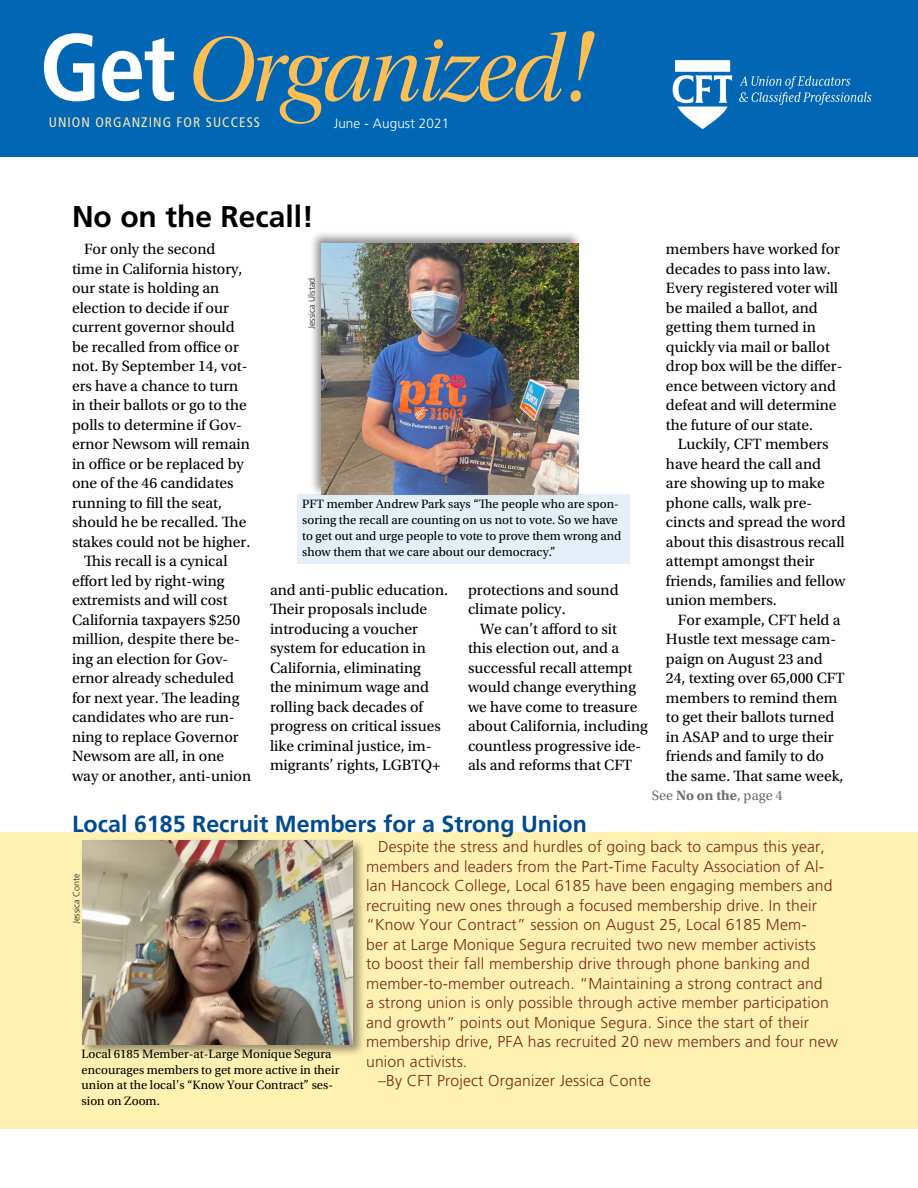
<style>
.page{position:relative;width:918px;height:1188px;background:#fff}
.page>*{position:absolute;margin:0;border:0;box-sizing:border-box;transform-origin:0 0}
.t1{font:94.95px "Utopia Std Disp It";letter-spacing:-.03em;color:#fdbe56}
.EE_headline_SMALL{font:700 30px "Frutiger LT Std";color:#000}
.EE_byline_ID{font:700 23.25px "Frutiger LT Std";color:#004a8d}
.EE_byline_ID-2{font:300 15.75px/19.5px "Frutiger LT Std";letter-spacing:.01em;color:#7d2918}
.EE_text_MOST{font:15.6px/19.5px "Utopia Std";color:#000}
.EE_byline_ID-3{font:14.25px "Utopia Std";color:#6c6d70}
.t2{font:condensed 13.8px "Frutiger LT Std";letter-spacing:.075em;color:#fee8b1}
.EE_byline_ID-4{font:300 13.5px "Frutiger LT Std";letter-spacing:.01em;color:#fff}
.EE_byline_ID-5{font:12.75px/15.8px "Utopia Std";color:#000}
.EE_caption{font:300 9px "Frutiger LT Std";color:#231f20}
.s1{font-family:"Frutiger LT Std";font-weight:700;font-stretch:condensed;color:#fff}
.s2{font-size:104.4px}
.s3{font-weight:700}
</style>
<div class="page">
<div style="left:0;top:0;width:918px;height:157px;background:#0166b3"></div>
<img style="left:672px;top:60px;width:200px;height:70px">
<div style="left:0;top:832px;width:918px;height:297px;background:#fff1b1"></div>
<div style="left:297px;top:494px;width:333px;height:69px;background:#e5eff9"></div>
<div style="left:79px;top:837px;width:287px;height:220px;background:#231f20;opacity:.5"></div>
<img style="left:82px;top:841px;width:270px;height:203px">
<div style="left:309px;top:230px;width:273px;height:268px;background:#231f20;opacity:.5"></div>
<img style="left:322px;top:243px;width:256px;height:251px">
<h1 class="t1" style="left:40px;top:20px;width:553px"><span class="s1">Get</span>Organized<span class="s2">!</span></h1>
<p class="t2" style="left:49px;top:114px;width:213px">UNION ORGANZING FOR SUCCESS</p>
<p class="EE_byline_ID-4" style="left:334px;top:115px;width:117px">June - August 2021</p>
<p class="EE_headline_SMALL" style="left:72px;top:198px;width:243px">No on the Recall!</p>
<p class="EE_text_MOST" style="left:72px;top:240px;width:180px;text-indent:12px">For only the second<br>time in California history, our state is holding an election to decide if our current governor should be recalled from office or not. By September 14, vot&shy;ers have a chance to turn in their ballots or go to the polls to determine if Gov&shy;ernor Newsom will remain in office or be replaced by one of the 46 candidates running to fill the seat, should he be recalled. The stakes could not be higher.</p>
<p class="EE_text_MOST" style="left:72px;top:552px;width:181px;text-indent:12px">This recall is a cynical effort led by right-wing extremists and will cost<br>California taxpayers $250 million, despite there be&shy;ing an election for Gov&shy;ernor already scheduled for next year. The leading candidates who are run&shy;ning to replace Governor<br>Newsom are all, in one way or another, anti-union</p>
<p class="EE_caption" style="left:307px;top:329px;width:53px;rotate:-90deg">Jessica Ulstad</p>
<p class="EE_byline_ID-5" style="left:302px;top:497px;width:321px">PFT member Andrew Park says “The people who are spon&shy;soring the recall are counting on us not to vote. So we have to get out and urge people to vote to prove them wrong and show them that we care about our democracy.”</p>
<p class="EE_text_MOST" style="left:270px;top:580px;width:180px">and anti-public education.<br>Their proposals include introducing a voucher system for education in<br>California, eliminating<br>the minimum wage and rolling back decades of progress on critical issues like criminal justice, im&shy;migrants’ rights, LGBTQ+</p>
<p class="EE_text_MOST" style="left:468px;top:580px;width:152px">protections and sound climate policy.</p>
<p class="EE_text_MOST" style="left:468px;top:619px;width:181px;text-indent:12px">We can’t afford to sit<br>this election out, and a successful recall attempt would change everything we have come to treasure about California, including countless progressive ide&shy;als and reforms that CFT</p>
<p class="EE_text_MOST" style="left:666px;top:240px;width:178px">members have worked for decades to pass into law.<br>Every registered voter will be mailed a ballot, and getting them turned in quickly via mail or ballot drop box will be the differ&shy;ence between victory and defeat and will determine the future of our state.</p>
<p class="EE_text_MOST" style="left:666px;top:435px;width:181px;text-indent:12px">Luckily, CFT members have heard the call and are showing up to make phone calls, walk pre&shy;cincts and spread the word about this disastrous recall attempt amongst their friends, families and fellow union members.</p>
<p class="EE_text_MOST" style="left:666px;top:610px;width:180px;text-indent:12px">For example, CFT held a<br>Hustle text message cam&shy;paign on August 23 and<br>24, texting over 65,000 CFT members to remind them to get their ballots turned in ASAP and to urge their friends and family to do the same. That same week,</p>
<p class="EE_byline_ID" style="left:72px;top:810px;width:517px">Local 6185 Recruit Members for a Strong Union</p>
<p class="EE_byline_ID-3" style="left:652px;top:788px;width:132px">See <span class="s3">No on the</span>, page 4</p>
<p class="EE_caption" style="left:71px;top:924px;width:53px;rotate:-90deg">Jessica Conte</p>
<p class="EE_byline_ID-5" style="left:82px;top:1046px;width:259px">Local 6185 Member-at-Large Monique Segura encourages members to get more active in their union at the local’s “Know Your Contract” ses&shy;sion on Zoom.</p>
<p class="EE_byline_ID-2" style="left:366px;top:838px;width:473px;text-indent:12px">Despite the stress and hurdles of going back to campus this year, members and leaders from the Part-Time Faculty Association of Al&shy;lan Hancock College, Local 6185 have been engaging members and recruiting new ones through a focused membership drive. In their “Know Your Contract” session on August 25, Local 6185 Mem-<br>ber at Large Monique Segura recruited two new member activists<br>to boost their fall membership drive through phone banking and member-to-member outreach. “Maintaining a strong contract and<br>a strong union is only possible through active member participation and growth” points out Monique Segura. Since the start of their membership drive, PFA has recruited 20 new members and four new union activists.</p>
<p class="EE_byline_ID-2" style="left:378px;top:1072px;width:274px">–By CFT Project Organizer Jessica Conte</p>
</div>
